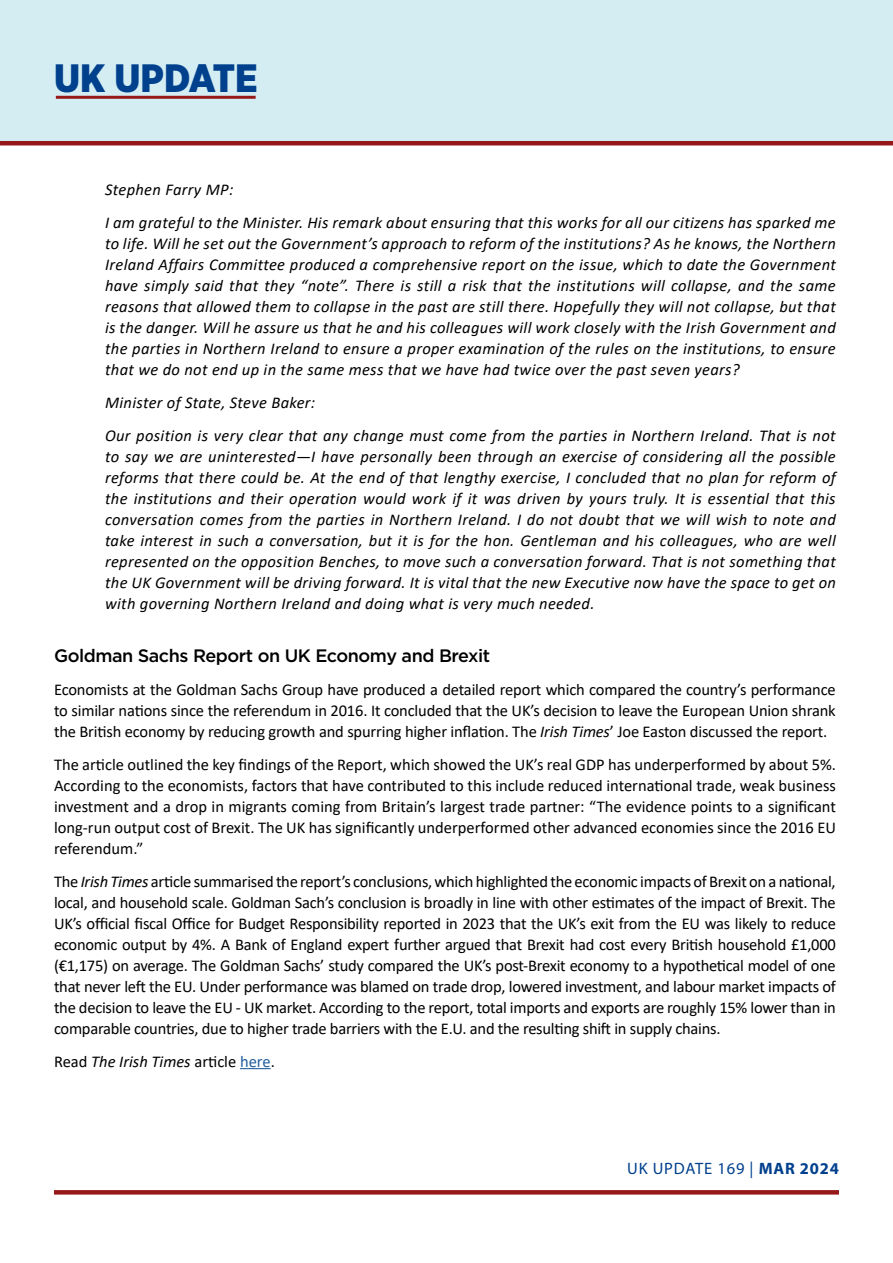
<style>
.page{position:relative;width:893px;height:1263px;background:#fff}
.page>*{position:absolute;margin:0;border:0;box-sizing:border-box;transform-origin:0 0}
.t1{font:900 39.6px "Gotham Narrow";color:#00408d}
.t2{font:500 18px "Gotham";letter-spacing:-.025em;color:#000}
.t3{font:16.5px/21px "Calibri";letter-spacing:-.01em;color:#000;text-align:justify}
.t4{font:italic 16.5px/21px "Calibri";letter-spacing:.02em;color:#000}
.t5{font:italic 16.5px "Calibri";color:#000}
.t6{font:16.5px "Myriad Pro";letter-spacing:.05em;color:#00408d}
.s1{font-style:italic}
.s2{font-style:normal}
.s3{font-style:normal;color:#215e9e}
.s4{font-weight:700}
</style>
<div class="page">
<div style="left:0;top:0;width:893px;height:142px;background:#d3edf2"></div>
<hr style="left:0;top:141px;width:893px;height:4px;background:#971819">
<hr style="left:56px;top:96px;width:200px;height:3px;background:#971819">
<svg style="left:54px;top:1190px;width:785px;height:4px;background:#991d1e"></svg>
<hr style="left:240px;top:1068px;width:31px;height:1px;background:#215e9e">
<h1 class="t1" style="left:54px;top:52px;width:205px">UK UPDATE</h1>
<p class="t4" style="left:105px;top:173px;width:732px;line-height:33px">Stephen Farry MP:<br>I am grateful to the Minister. His remark about ensuring that this works for all our citizens has sparked me</p>
<p class="t4" style="left:105px;top:233px;width:732px;text-align:justify">to life. Will he set out the Government’s approach to reform of the institutions? As he knows, the Northern Ireland Affairs Committee produced a comprehensive report on the issue, which to date the Government have simply said that they “note”. There is still a risk that the institutions will collapse, and the same reasons that allowed them to collapse in the past are still there. Hopefully they will not collapse, but that is the danger. Will he assure us that he and his colleagues will work closely with the Irish Government and the parties in Northern Ireland to ensure a proper examination of the rules on the institutions, to ensure that we do not end up in the same mess that we have had twice over the past seven years?</p>
<p class="t4" style="left:105px;top:386px;width:732px;line-height:33px">Minister of State, Steve Baker:<br>Our position is very clear that any change must come from the parties in Northern Ireland. That is not</p>
<p class="t4" style="left:105px;top:446px;width:732px;text-align:justify">to say we are uninterested—I have personally been through an exercise of considering all the possible reforms that there could be. At the end of that lengthy exercise, I concluded that no plan for reform of the institutions and their operation would work if it was driven by yours truly. It is essential that this conversation comes from the parties in Northern Ireland. I do not doubt that we will wish to note and take interest in such a conversation, but it is for the hon. Gentleman and his colleagues, who are well represented on the opposition Benches, to move such a conversation forward. That is not something that the UK Government will be driving forward. It is vital that the new Executive now have the space to get on with governing Northern Ireland and doing what is very much needed.</p>
<p class="t2" style="left:54px;top:643px;width:438px">Goldman Sachs Report on UK Economy and Brexit</p>
<p class="t3" style="left:54px;top:678px;width:783px">Economists at the Goldman Sachs Group have produced a detailed report which compared the country’s performance to similar nations since the referendum in 2016. It concluded that the UK’s decision to leave the European Union shrank the British economy by reducing growth and spurring higher inflation. The <span class="s1">Irish Times</span>’ Joe Easton discussed the report.</p>
<p class="t3" style="left:54px;top:753px;width:783px">The article outlined the key findings of the Report, which showed the UK’s real GDP has underperformed by about 5%.<br>According to the economists, factors that have contributed to this include reduced international trade, weak business investment and a drop in migrants coming from Britain’s largest trade partner: “The evidence points to a significant long-run output cost of Brexit. The UK has significantly underperformed other advanced economies since the 2016 EU referendum.”</p>
<p class="t3" style="left:54px;top:870px;width:783px">The <span class="s1">Irish Times</span> article summarised the report’s conclusions, which highlighted the economic impacts of Brexit on a national, local, and household scale. Goldman Sach’s conclusion is broadly in line with other estimates of the impact of Brexit. The UK’s official fiscal Office for Budget Responsibility reported in 2023 that the UK’s exit from the EU was likely to reduce economic output by 4%. A Bank of England expert further argued that Brexit had cost every British household £1,000 (€1,175) on average. The Goldman Sachs’ study compared the UK’s post-Brexit economy to a hypothetical model of one that never left the EU. Under performance was blamed on trade drop, lowered investment, and labour market impacts of the decision to leave the EU - UK market. According to the report, total imports and exports are roughly 15% lower than in comparable countries, due to higher trade barriers with the E.U. and the resulting shift in supply chains.</p>
<p class="t5" style="left:54px;top:1050px;width:222px"><span class="s2">Read</span> The Irish Times <span class="s2">article</span> <span class="s3">here</span><span class="s2">.</span></p>
<p class="t6" style="left:627px;top:1158px;width:213px">UK UPDATE 169 | <span class="s4">MAR 2024</span></p>
</div>
